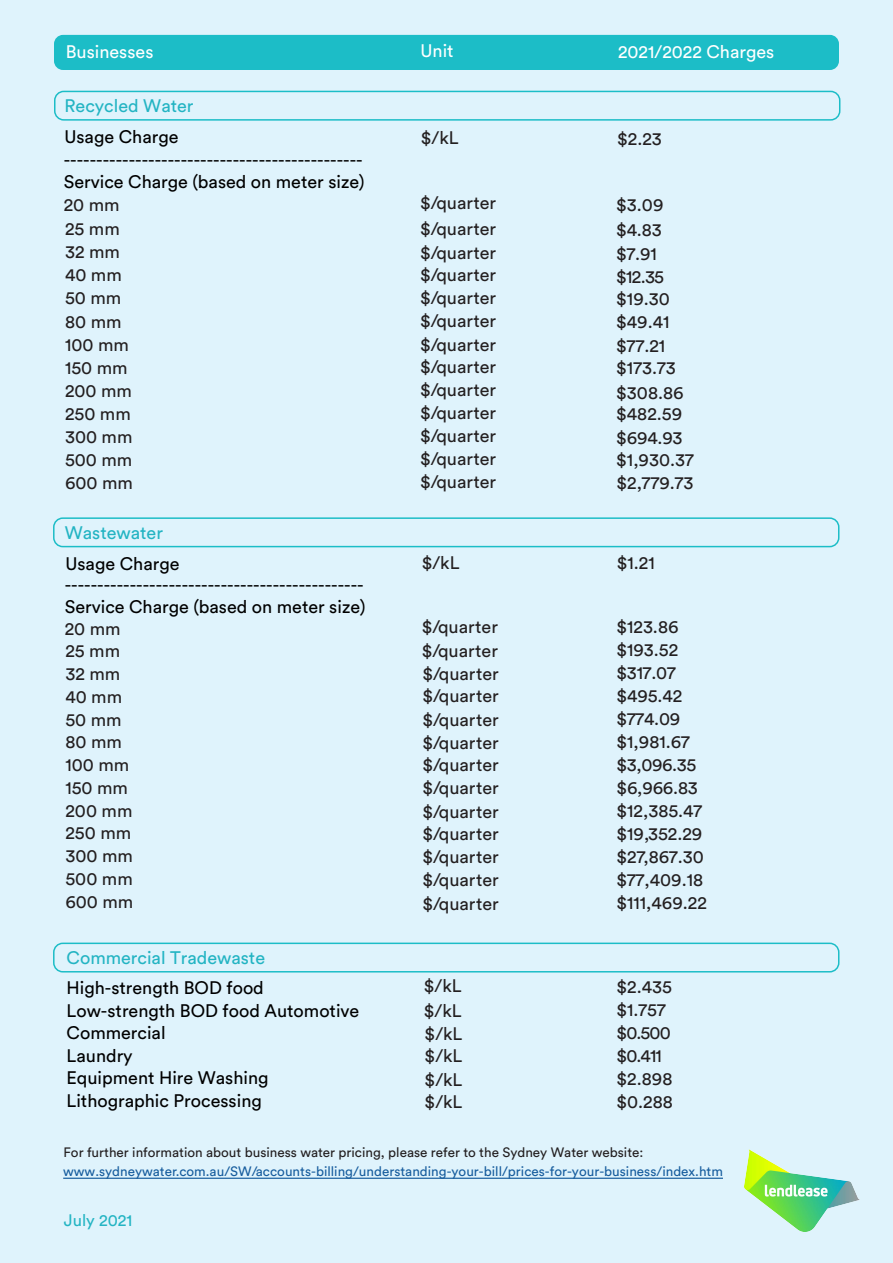
<style>
.page{position:relative;width:893px;height:1263px;background:#dff3fc}
.page>*{position:absolute;margin:0;border:0;box-sizing:border-box;transform-origin:0 0}
.t1{font:18px/23px "Circular Std";color:#231f20}
.t2{font:18px/22.5px "Circular Std";color:#000}
.t3{font:18px "Circular Std";color:#23b4c3}
.t4{font:18px "Circular Std";color:#fff}
.t5{font:16.5px "Circular Std";color:#23b4c3}
.t6{font:13.5px "Circular Std";color:#175d9e}
.t7{font:13.5px "Circular Std";color:#231f20}
</style>
<div class="page">
<div style="left:54px;top:35px;width:785px;height:35px;background:#1cbdc7;border-radius:9px"></div>
<div style="left:54px;top:91px;width:786px;height:30px;border:2px solid #1cbdc7;border-radius:9px"></div>
<img style="left:744px;top:1149px;width:115px;height:82px">
<div style="left:53px;top:517px;width:786px;height:30px;border:2px solid #1cbdc7;border-radius:9px"></div>
<div style="left:53px;top:942px;width:786px;height:30px;border:2px solid #1cbdc7;border-radius:9px"></div>
<hr style="left:63px;top:1178px;width:660px;height:1px;background:#175d9e">
<p class="t4" style="left:66px;top:41px;width:89px">Businesses</p>
<p class="t3" style="left:64px;top:94px;width:131px">Recycled Water</p>
<p class="t2" style="left:64px;top:125px;width:302px">Usage Charge ----------------------------------------------<br>Service Charge (based on meter size)</p>
<p class="t1" style="left:64px;top:193px;width:57px">20 mm</p>
<p class="t1" style="left:65px;top:217px;width:69px">25 mm<br>32 mm<br>40 mm<br>50 mm<br>80 mm<br>100 mm<br>150 mm<br>200 mm<br>250 mm<br>300 mm<br>500 mm<br>600 mm</p>
<p class="t3" style="left:65px;top:522px;width:100px">Wastewater</p>
<p class="t4" style="left:420px;top:40px;width:35px">Unit</p>
<p class="t4" style="left:618px;top:41px;width:158px">2021/2022 Charges</p>
<p class="t1" style="left:421px;top:126px;width:39px">$/kL</p>
<p class="t1" style="left:617px;top:127px;width:46px">$2.23</p>
<p class="t1" style="left:420px;top:191px;width:78px">$/quarter</p>
<p class="t1" style="left:420px;top:217px;width:78px">$/quarter</p>
<p class="t1" style="left:616px;top:218px;width:47px">$4.83</p>
<p class="t1" style="left:616px;top:193px;width:49px">$3.09</p>
<p class="t1" style="left:420px;top:241px;width:78px">$/quarter</p>
<p class="t1" style="left:420px;top:263px;width:78px">$/quarter</p>
<p class="t1" style="left:616px;top:265px;width:49px">$12.35</p>
<p class="t1" style="left:616px;top:242px;width:42px">$7.91</p>
<p class="t1" style="left:420px;top:286px;width:78px">$/quarter</p>
<p class="t1" style="left:616px;top:287px;width:55px">$19.30</p>
<p class="t1" style="left:420px;top:309px;width:78px">$/quarter</p>
<p class="t1" style="left:616px;top:310px;width:55px">$49.41</p>
<p class="t1" style="left:420px;top:332px;width:78px">$/quarter</p>
<p class="t1" style="left:420px;top:355px;width:78px">$/quarter</p>
<p class="t1" style="left:616px;top:356px;width:61px">$173.73</p>
<p class="t1" style="left:616px;top:334px;width:50px">$77.21</p>
<p class="t1" style="left:420px;top:378px;width:78px">$/quarter</p>
<p class="t1" style="left:616px;top:381px;width:69px">$308.86</p>
<p class="t1" style="left:420px;top:401px;width:78px">$/quarter</p>
<p class="t1" style="left:616px;top:402px;width:67px">$482.59</p>
<p class="t1" style="left:420px;top:424px;width:78px">$/quarter</p>
<p class="t1" style="left:420px;top:447px;width:78px">$/quarter</p>
<p class="t1" style="left:616px;top:448px;width:79px">$1,930.37</p>
<p class="t1" style="left:616px;top:425px;width:68px">$694.93</p>
<p class="t1" style="left:420px;top:470px;width:78px">$/quarter</p>
<p class="t1" style="left:616px;top:471px;width:79px">$2,779.73</p>
<p class="t2" style="left:65px;top:552px;width:116px">Usage Charge</p>
<p class="t1" style="left:617px;top:551px;width:39px">$1.21</p>
<p class="t2" style="left:65px;top:573px;width:302px">----------------------------------------------<br>Service Charge (based on meter size)</p>
<p class="t1" style="left:65px;top:617px;width:70px">20 mm<br>25 mm<br>32 mm<br>40 mm<br>50 mm<br>80 mm<br>100 mm<br>150 mm<br>200 mm<br>250 mm<br>300 mm<br>500 mm<br>600 mm</p>
<p class="t1" style="left:422px;top:551px;width:39px">$/kL</p>
<p class="t1" style="left:616px;top:615px;width:92px">$123.86 $193.52 $317.07 $495.42 $774.09 $1,981.67 $3,096.35 $6,966.83 $12,385.47 $19,352.29 $27,867.30 $77,409.18 $111,469.22</p>
<p class="t1" style="left:422px;top:615px;width:78px;line-height:24px">$/quarter $/quarter</p>
<p class="t1" style="left:423px;top:661px;width:78px;text-align:justify">$/quarter $/quarter $/quarter $/quarter $/quarter $/quarter $/quarter $/quarter $/quarter $/quarter $/quarter</p>
<p class="t3" style="left:67px;top:946px;width:200px">Commercial Tradewaste</p>
<p class="t2" style="left:67px;top:976px;width:294px">High-strength BOD food<br>Low-strength BOD food Automotive<br>Commercial<br>Laundry<br>Equipment Hire Washing<br>Lithographic Processing</p>
<p class="t7" style="left:64px;top:1144px;width:581px">For further information about business water pricing, please refer to the Sydney Water website:</p>
<p class="t6" style="left:63px;top:1163px;width:661px">www.sydneywater.com.au/SW/accounts-billing/understanding-your-bill/prices-for-your-business/index.htm</p>
<p class="t1" style="left:424px;top:974px;width:39px">$/kL</p>
<p class="t1" style="left:616px;top:975px;width:58px">$2.435 $1.757 $0.500 $0.411 $2.898 $0.288</p>
<p class="t1" style="left:424px;top:999px;width:40px;text-align:justify">$/kL $/kL $/kL $/kL</p>
<p class="t1" style="left:425px;top:1090px;width:39px">$/kL</p>
<p class="t5" style="left:64px;top:1210px;width:70px">July 2021</p>
</div>
